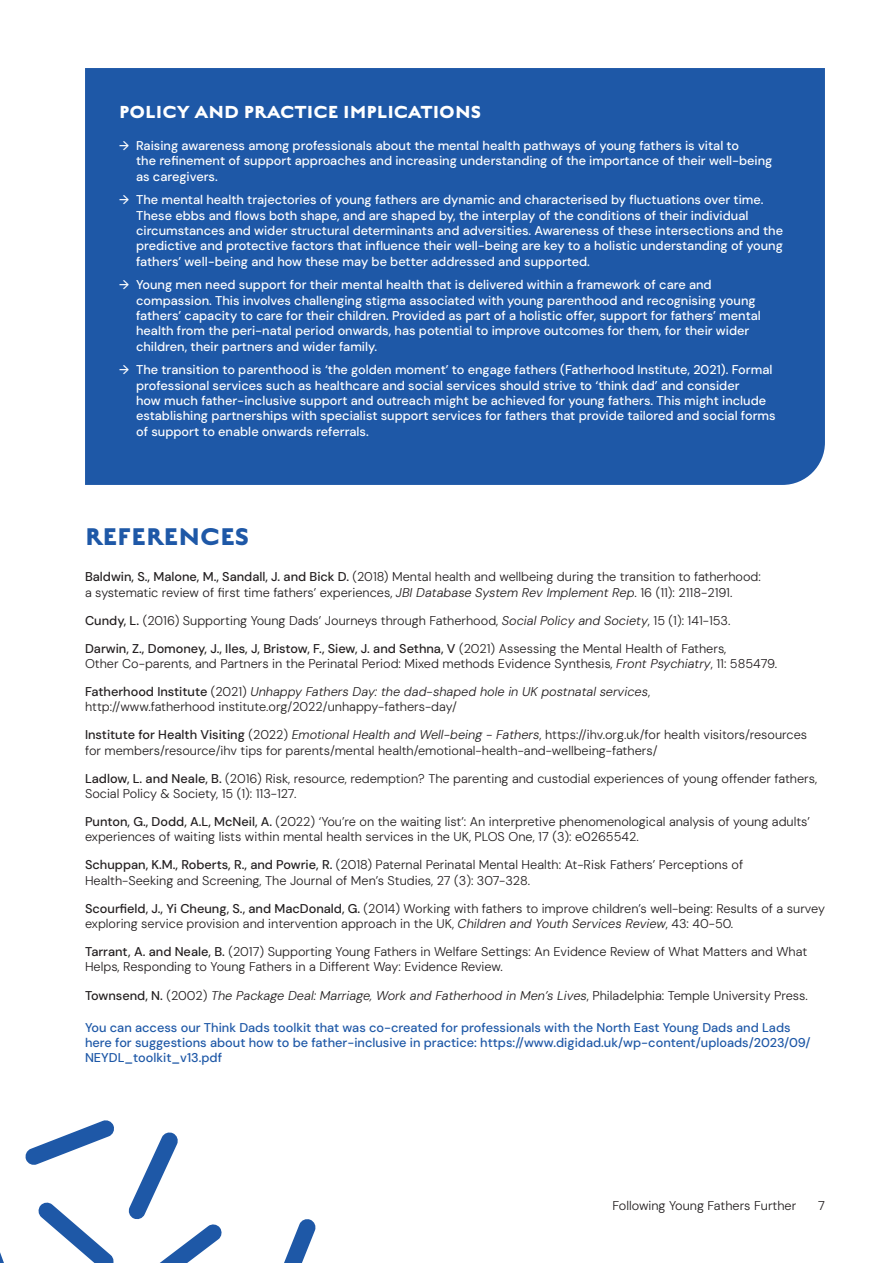
<style>
.page{position:relative;width:893px;height:1263px;background:#fff}
.page>*{position:absolute;margin:0;border:0;box-sizing:border-box;transform-origin:0 0}
.t1{font:700 27px "English Grotesque";color:#1e58a7}
.t2{font:700 19.5px "English Grotesque";color:#fff}
.t3{font:300 12.75px/15.3px "DM Sans 18 pt";color:#231f20}
.t4{font:500 12.75px/15.3px "DM Sans 18 pt";color:#fff}
.t5{font:500 12.75px/15.3px "DM Sans 18 pt";color:#1e58a7}
.t6{font:italic 300 12.75px "DM Sans 18 pt";color:#231f20}
.s1{font-weight:500}
.s2{font-style:italic}
.s3{font-weight:500;font-style:normal}
.s4{font-style:normal}
</style>
<div class="page">
<div style="left:85px;top:68px;width:740px;height:417px;background:#1e58a7"></div>
<svg style="left:0;top:1252px;width:4px;height:11px"></svg>
<svg style="left:284px;top:1219px;width:32px;height:44px"></svg>
<svg style="left:25px;top:1120px;width:89px;height:45px"></svg>
<svg style="left:38px;top:1202px;width:76px;height:61px"></svg>
<svg style="left:128px;top:1132px;width:94px;height:131px"></svg>
<p class="t2" style="left:119px;top:99px;width:364px">POLICY AND PRACTICE IMPLICATIONS</p>
<p class="t4" style="left:136px;top:138px;width:638px;text-indent:-17px">→ Raising awareness among professionals about the mental health pathways of young fathers is vital to<br>the refinement of support approaches and increasing understanding of the importance of their well-being as caregivers.</p>
<p class="t4" style="left:136px;top:192px;width:649px;text-indent:-17px">→ The mental health trajectories of young fathers are dynamic and characterised by fluctuations over time.<br>These ebbs and flows both shape, and are shaped by, the interplay of the conditions of their individual circumstances and wider structural determinants and adversities. Awareness of these intersections and the predictive and protective factors that influence their well-being are key to a holistic understanding of young fathers’ well-being and how these may be better addressed and supported.</p>
<p class="t4" style="left:136px;top:277px;width:626px;text-indent:-17px">→ Young men need support for their mental health that is delivered within a framework of care and compassion. This involves challenging stigma associated with young parenthood and recognising young fathers’ capacity to care for their children. Provided as part of a holistic offer, support for fathers’ mental health from the peri-natal period onwards, has potential to improve outcomes for them, for their wider children, their partners and wider family.</p>
<p class="t4" style="left:136px;top:362px;width:641px;text-indent:-17px">→ The transition to parenthood is ‘the golden moment’ to engage fathers (Fatherhood Institute, 2021). Formal professional services such as healthcare and social services should strive to ‘think dad’ and consider<br>how much father-inclusive support and outreach might be achieved for young fathers. This might include establishing partnerships with specialist support services for fathers that provide tailored and social forms of support to enable onwards referrals.</p>
<p class="t1" style="left:85px;top:519px;width:166px">REFERENCES</p>
<p class="t3" style="left:85px;top:569px;width:677px"><span class="s1">Baldwin, S., Malone, M., Sandall, J. and Bick D.</span> (2018) Mental health and wellbeing during the transition to fatherhood: a systematic review of first time fathers’ experiences, <span class="s2">JBI Database System Rev Implement Rep</span>. 16 (11): 2118-2191.</p>
<p class="t3" style="left:85px;top:612px;width:647px"><span class="s1">Cundy, L.</span> (2016) Supporting Young Dads’ Journeys through Fatherhood, <span class="s2">Social Policy and Society</span>, 15 (1): 141-153.</p>
<p class="t3" style="left:85px;top:640px;width:694px"><span class="s1">Darwin, Z., Domoney, J., Iles, J, Bristow, F., Siew, J. and Sethna, V</span> (2021) Assessing the Mental Health of Fathers,<br>Other Co-parents, and Partners in the Perinatal Period: Mixed methods Evidence Synthesis, <span class="s2">Front Psychiatry</span>, 11: 585479.</p>
<p class="t3" style="left:85px;top:684px;width:567px"><span class="s1">Fatherhood Institute</span> (2021) <span class="s2">Unhappy Fathers Day: the dad-shaped hole in UK postnatal services</span>, http://www.fatherhood institute.org/2022/unhappy-fathers-day/</p>
<p class="t3" style="left:85px;top:727px;width:724px"><span class="s1">Institute for Health Visiting</span> (2022) <span class="s2">Emotional Health and Well-being - Fathers</span>, https://ihv.org.uk/for health visitors/resources for members/resource/ihv tips for parents/mental health/emotional-health-and-wellbeing-fathers/</p>
<p class="t3" style="left:85px;top:770px;width:734px"><span class="s1">Ladlow, L. and Neale, B.</span> (2016) Risk, resource, redemption? The parenting and custodial experiences of young offender fathers,<br>Social Policy &amp; Society, 15 (1): 113-127.</p>
<p class="t3" style="left:85px;top:814px;width:726px"><span class="s1">Punton, G., Dodd, A.L, McNeil, A.</span> (2022) ‘You’re on the waiting list’: An interpretive phenomenological analysis of young adults’ experiences of waiting lists within mental health services in the UK, PLOS One, 17 (3): e0265542.</p>
<p class="t3" style="left:85px;top:857px;width:660px"><span class="s1">Schuppan, K.M., Roberts, R., and Powrie, R.</span> (2018) Paternal Perinatal Mental Health: At-Risk Fathers’ Perceptions of<br>Health-Seeking and Screening, The Journal of Men’s Studies, 27 (3): 307-328.</p>
<p class="t3" style="left:85px;top:901px;width:741px"><span class="s1">Scourfield, J., Yi Cheung, S., and MacDonald, G.</span> (2014) Working with fathers to improve children’s well-being: Results of a survey exploring service provision and intervention approach in the UK, <span class="s2">Children and Youth Services Review</span>, 43: 40-50.</p>
<p class="t3" style="left:85px;top:944px;width:724px"><span class="s1">Tarrant, A. and Neale, B.</span> (2017) Supporting Young Fathers in Welfare Settings: An Evidence Review of What Matters and What<br>Helps, Responding to Young Fathers in a Different Way: Evidence Review.</p>
<p class="t6" style="left:85px;top:987px;width:724px"><span class="s3">Townsend, N.</span> <span class="s4">(2002)</span> The Package Deal: Marriage, Work and Fatherhood in Men’s Lives<span class="s4">, Philadelphia: Temple University Press.</span></p>
<p class="t5" style="left:85px;top:1020px;width:727px">You can access our Think Dads toolkit that was co-created for professionals with the North East Young Dads and Lads here for suggestions about how to be father-inclusive in practice: https://www.digidad.uk/wp-content/uploads/2023/09/<br>NEYDL_toolkit_v13.pdf</p>
<p class="t3" style="left:612px;top:1198px;width:185px">Following Young Fathers Further</p>
<p class="t3" style="left:818px;top:1198px;width:8px">7</p>
</div>
